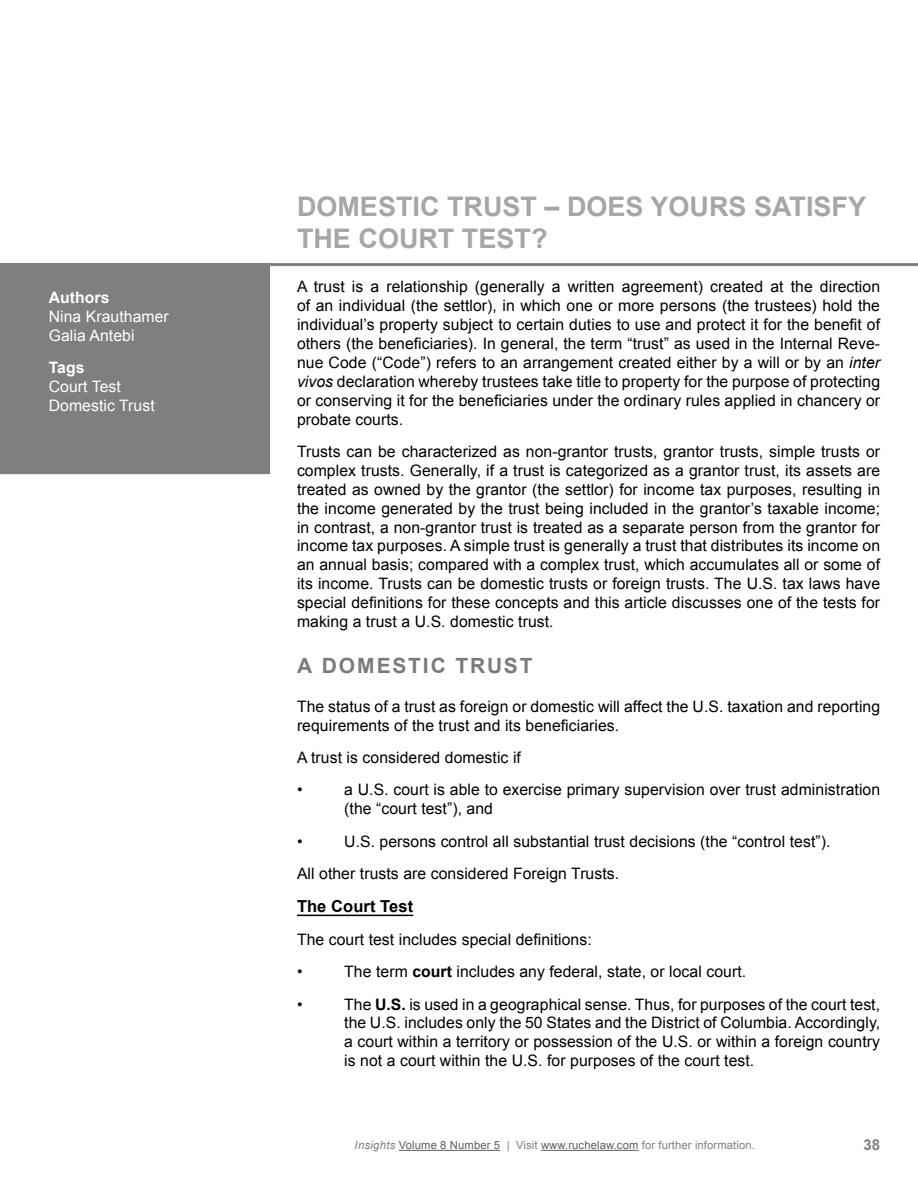
<style>
.page{position:relative;width:918px;height:1188px;background:#fff}
.page>*{position:absolute;margin:0;border:0;box-sizing:border-box;transform-origin:0 0}
.t1{font:700 27px/32.4px "Arial";color:#a6a6a6}
.t2{font:700 21px "Arial";letter-spacing:.085em;color:#797b7e}
.t3{font:700 16.5px "Arial";letter-spacing:.005em;color:#000}
.t4{font:15.75px/18.9px "Arial";letter-spacing:.005em;color:#000}
.t5{font:15.75px/18.9px "Arial";letter-spacing:.005em;color:#fff}
.t6{font:700 15.75px "Arial";letter-spacing:.005em;color:#fff}
.t7{font:700 15px "Arial";color:#7f7f7f}
.t8{font:11.25px "Arial";letter-spacing:.01em;color:#5f5f5f}
.s1{font-style:italic}
.s2{font-weight:700}
.s3{font-style:italic;color:#7f7f7f}
.s4{color:#7f7f7f}
</style>
<div class="page">
<hr style="left:399px;top:1150px;width:101px;height:1px;background:#5f5f5f">
<hr style="left:541px;top:1150px;width:98px;height:1px;background:#5f5f5f">
<div style="left:0;top:266px;width:270px;height:208px;background:#7f7f7f"></div>
<hr style="left:0;top:263px;width:918px;height:3px;background:#7f7f7f">
<hr style="left:297px;top:915px;width:116px;height:1px;background:#000">
<p class="t6" style="left:49px;top:287px;width:62px">Authors</p>
<p class="t5" style="left:49px;top:307px;width:122px">Nina Krauthamer<br>Galia Antebi</p>
<p class="t6" style="left:49px;top:357px;width:37px">Tags</p>
<p class="t5" style="left:49px;top:377px;width:108px">Court Test<br>Domestic Trust</p>
<h1 class="t1" style="left:297px;top:191px;width:571px">DOMESTIC TRUST – DOES YOURS SATISFY<br>THE COURT TEST?</h1>
<p class="t4" style="left:297px;top:277px;width:585px;text-align:justify">A trust is a relationship (generally a written agreement) created at the direction of an individual (the settlor), in which one or more persons (the trustees) hold the individual’s property subject to certain duties to use and protect it for the benefit of others (the beneficiaries). In general, the term “trust” as used in the Internal Reve&shy;nue Code (“Code”) refers to an arrangement created either by a will or by an <span class="s1">inter vivos</span> declaration whereby trustees take title to property for the purpose of protecting or conserving it for the beneficiaries under the ordinary rules applied in chancery or probate courts.</p>
<p class="t4" style="left:297px;top:442px;width:585px;text-align:justify">Trusts can be characterized as non-grantor trusts, grantor trusts, simple trusts or complex trusts. Generally, if a trust is categorized as a grantor trust, its assets are treated as owned by the grantor (the settlor) for income tax purposes, resulting in the income generated by the trust being included in the grantor’s taxable income; in contrast, a non-grantor trust is treated as a separate person from the grantor for income tax purposes. A simple trust is generally a trust that distributes its income on an annual basis; compared with a complex trust, which accumulates all or some of its income. Trusts can be domestic trusts or foreign trusts. The U.S. tax laws have special definitions for these concepts and this article discusses one of the tests for making a trust a U.S. domestic trust.</p>
<h2 class="t2" style="left:297px;top:651px;width:237px">A DOMESTIC TRUST</h2>
<p class="t4" style="left:297px;top:697px;width:585px">The status of a trust as foreign or domestic will affect the U.S. taxation and reporting requirements of the trust and its beneficiaries.</p>
<p class="t4" style="left:297px;top:741px;width:225px;line-height:32.4px">A trust is considered domestic if •</p>
<p class="t4" style="left:344px;top:781px;width:537px">a U.S. court is able to exercise primary supervision over trust administration (the “court test”), and</p>
<p class="t4" style="left:297px;top:825px;width:535px;line-height:32.4px;text-indent:47px">U.S. persons control all substantial trust decisions (the “control test”).<br>All other trusts are considered Foreign Trusts.</p>
<p class="t3" style="left:297px;top:896px;width:118px">The Court Test</p>
<p class="t4" style="left:297px;top:923px;width:296px;line-height:32.4px">The court test includes special definitions: •</p>
<p class="t4" style="left:297px;top:832px;width:7px">•</p>
<p class="t4" style="left:344px;top:962px;width:403px">The term <span class="s2">court</span> includes any federal, state, or local court.</p>
<p class="t4" style="left:297px;top:995px;width:7px">•</p>
<p class="t4" style="left:344px;top:995px;width:537px;text-align:justify">The <span class="s2">U.S.</span> is used in a geographical sense. Thus, for purposes of the court test, the U.S. includes only the 50 States and the District of Columbia. Accordingly, a court within a territory or possession of the U.S. or within a foreign country is not a court within the U.S. for purposes of the court test.</p>
<p class="t8" style="left:355px;top:1138px;width:402px"><span class="s3">Insights</span> Volume 8 Number 5 <span class="s4">| Visit</span> www.ruchelaw.com <span class="s4">for further information.</span></p>
<p class="t7" style="left:863px;top:1135px;width:18px">38</p>
</div>
